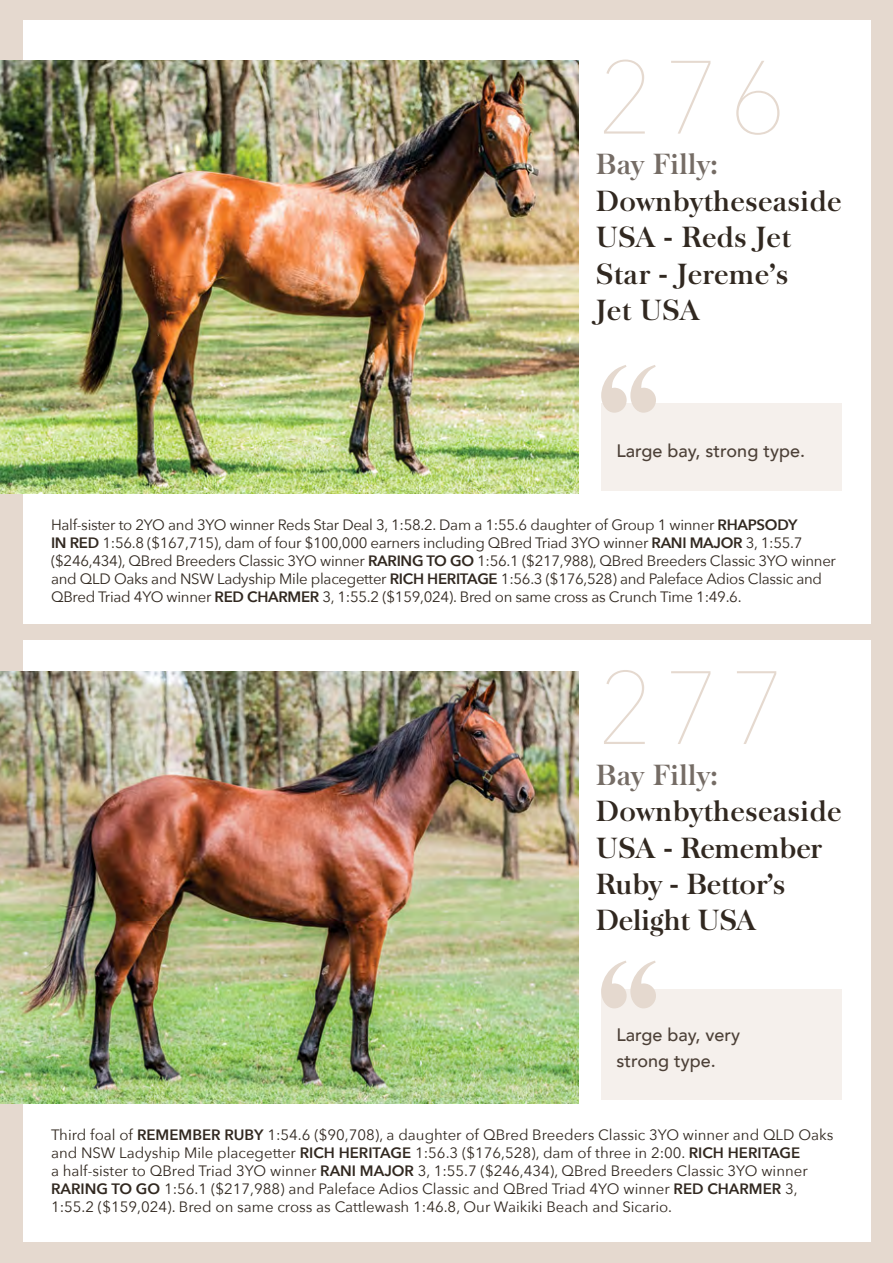
<style>
.page{position:relative;width:893px;height:1263px;background:#e5d9cf}
.page>*{position:absolute;margin:0;border:0;box-sizing:border-box;transform-origin:0 0}
.t1{font:700 155.25px "Baskerville Serial";color:#e5d9cf}
.t2{font:200 102.75px "Avenir Next";letter-spacing:.08em;color:#e5d9cf}
.t3{font:700 28.05px/36.5px "Baskerville Serial";color:#312820}
.t4{font:700 28.05px/36.5px "Baskerville Serial";letter-spacing:.02em;color:#312820}
.t5{font:700 28.05px "Baskerville Serial";letter-spacing:.02em;color:#756c65}
.t6{font:500 18px/25.5px "Avenir";color:#4c4037}
.t7{font:15px/18px "Avenir Next";letter-spacing:-.02em;color:#312820}
.t8{font:15px/18px "Avenir Next";color:#312820}
.s1{font-weight:600}
</style>
<div class="page">
<div style="left:23px;top:20px;width:847px;height:604px;background:#fff"></div>
<div style="left:23px;top:641px;width:847px;height:601px;background:#fff"></div>
<div style="left:601px;top:403px;width:241px;height:87px;background:#f5f0ec"></div>
<div style="left:601px;top:989px;width:241px;height:111px;background:#f5f0ec"></div>
<img style="left:0;top:61px;width:578px;height:432px">
<img style="left:0;top:671px;width:578px;height:433px">
<h2 class="t2" style="left:597px;top:11px;width:191px">276</h2>
<h3 class="t5" style="left:596px;top:147px;width:123px">Bay Filly:</h3>
<h3 class="t4" style="left:596px;top:183px;width:247px">Downbytheseaside<br>USA - Reds Jet<br>Star - Jereme’s<br>Jet USA</h3>
<h1 class="t1" style="left:597px;top:328px;width:65px">“</h1>
<p class="t6" style="left:617px;top:437px;width:190px">Large bay, strong type.</p>
<p class="t7" style="left:51px;top:515px;width:786px">Half-sister to 2YO and 3YO winner Reds Star Deal 3, 1:58.2. Dam a 1:55.6 daughter of Group 1 winner <span class="s1">RHAPSODY<br>IN RED</span> 1:56.8 ($167,715), dam of four $100,000 earners including QBred Triad 3YO winner <span class="s1">RANI MAJOR</span> 3, 1:55.7 ($246,434), QBred Breeders Classic 3YO winner <span class="s1">RARING TO GO</span> 1:56.1 ($217,988), QBred Breeders Classic 3YO winner and QLD Oaks and NSW Ladyship Mile placegetter <span class="s1">RICH HERITAGE</span> 1:56.3 ($176,528) and Paleface Adios Classic and QBred Triad 4YO winner <span class="s1">RED CHARMER</span> 3, 1:55.2 ($159,024). Bred on same cross as Crunch Time 1:49.6.</p>
<h2 class="t2" style="left:597px;top:621px;width:191px">277</h2>
<h3 class="t5" style="left:596px;top:757px;width:123px">Bay Filly:</h3>
<h3 class="t3" style="left:596px;top:794px;width:247px">Downbytheseaside<br>USA - Remember<br>Ruby - Bettor’s<br>Delight USA</h3>
<h1 class="t1" style="left:597px;top:924px;width:65px">“</h1>
<p class="t6" style="left:617px;top:1021px;width:125px">Large bay, very strong type.</p>
<p class="t8" style="left:51px;top:1125px;width:784px">Third foal of <span class="s1">REMEMBER RUBY</span> 1:54.6 ($90,708), a daughter of QBred Breeders Classic 3YO winner and QLD Oaks and NSW Ladyship Mile placegetter <span class="s1">RICH HERITAGE</span> 1:56.3 ($176,528), dam of three in 2:00. <span class="s1">RICH HERITAGE<br></span>a half-sister to QBred Triad 3YO winner <span class="s1">RANI MAJOR</span> 3, 1:55.7 ($246,434), QBred Breeders Classic 3YO winner <span class="s1">RARING TO GO</span> 1:56.1 ($217,988) and Paleface Adios Classic and QBred Triad 4YO winner <span class="s1">RED CHARMER</span> 3, 1:55.2 ($159,024). Bred on same cross as Cattlewash 1:46.8, Our Waikiki Beach and Sicario.</p>
</div>
